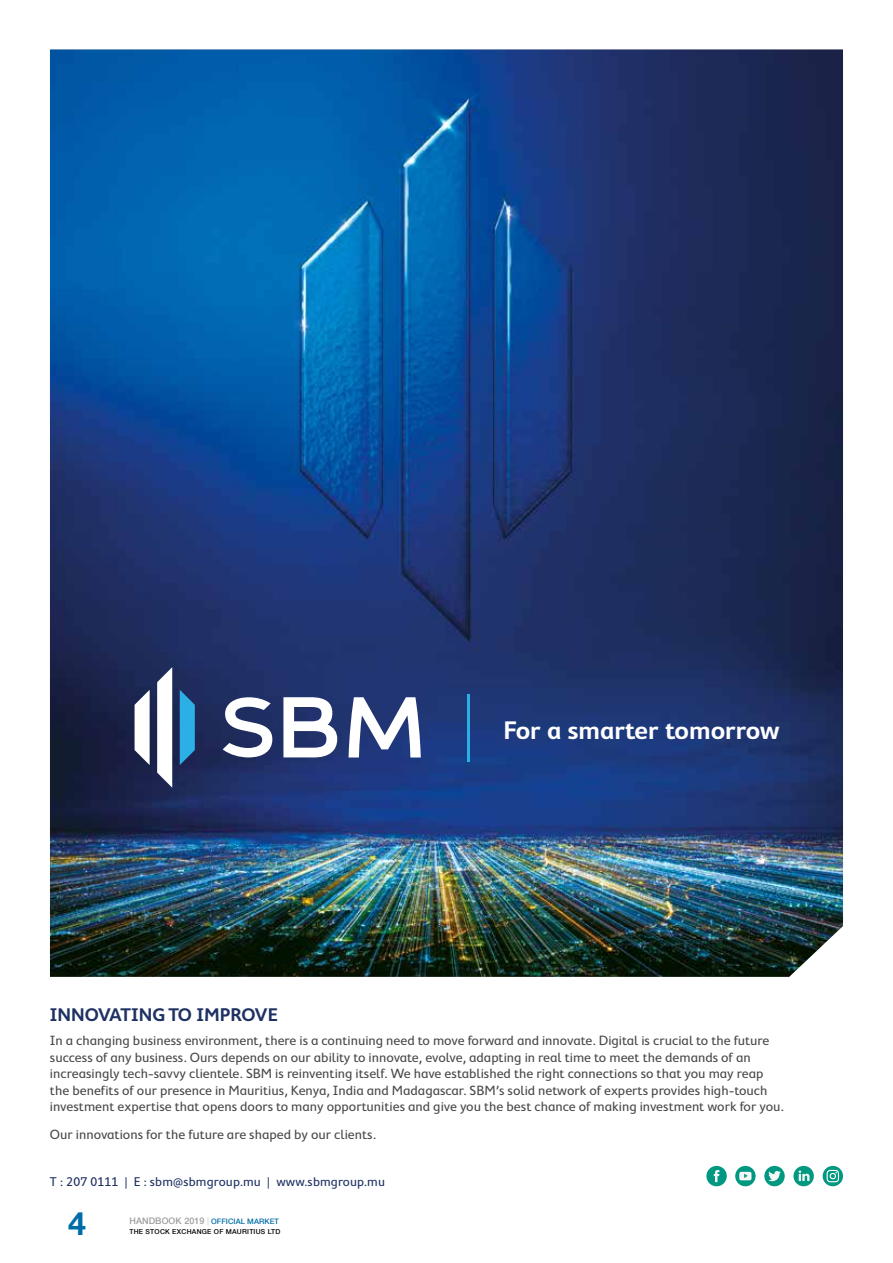
<style>
.page{position:relative;width:893px;height:1263px;background:#fff}
.page>*{position:absolute;margin:0;border:0;box-sizing:border-box;transform-origin:0 0}
.t1{font:700 32.25px "Helvetica Neue";color:#006da9}
.t2{font:600 25.95px "Cambridge";color:#fff}
.t3{font:600 18.6px "Cambridge";color:#1e3163}
.t4{font:13.65px/16.4px "Cambridge";color:#494948}
.t5{font:12.9px "Cambridge";letter-spacing:.01em;color:#1e3163}
.t6{font:500 7.5px "Helvetica Neue";letter-spacing:.01em;color:#006da9}
.t7{font:500 6.9px "Helvetica Neue";letter-spacing:.035em;color:#000}
.s1{font-size:9px;color:#9c9d9d}
.s2{font-size:9px;color:#dadada}
</style>
<div class="page">
<img style="left:50px;top:50px;width:793px;height:927px">
<svg style="left:823px;top:1166px;width:20px;height:20px"></svg>
<svg style="left:827px;top:1170px;width:12px;height:12px"></svg>
<div style="left:706px;top:1166px;width:21px;height:20px;background:#009881;border-radius:50%"></div>
<svg style="left:714px;top:1170px;width:5px;height:12px"></svg>
<div style="left:793px;top:1166px;width:21px;height:20px;background:#009881;border-radius:50%"></div>
<svg style="left:799px;top:1170px;width:10px;height:11px"></svg>
<svg style="left:735px;top:1166px;width:21px;height:20px"></svg>
<svg style="left:739px;top:1172px;width:12px;height:8px"></svg>
<div style="left:764px;top:1166px;width:21px;height:20px;background:#009881;border-radius:50%"></div>
<svg style="left:768px;top:1171px;width:13px;height:10px"></svg>
<svg style="left:157px;top:667px;width:15px;height:121px"></svg>
<svg style="left:135px;top:690px;width:15px;height:75px"></svg>
<svg style="left:180px;top:690px;width:15px;height:75px"></svg>
<svg style="left:283px;top:697px;width:54px;height:60px"></svg>
<svg style="left:349px;top:697px;width:72px;height:60px"></svg>
<svg style="left:223px;top:697px;width:49px;height:60px"></svg>
<hr style="left:467px;top:694px;width:2px;height:67px;background:#2bafe6">
<h2 class="t2" style="left:503px;top:716px;width:278px">For a smarter tomorrow</h2>
<h3 class="t3" style="left:50px;top:1004px;width:229px">INNOVATING TO IMPROVE</h3>
<p class="t4" style="left:50px;top:1032px;width:735px">In a changing business environment, there is a continuing need to move forward and innovate. Digital is crucial to the future success of any business. Ours depends on our ability to innovate, evolve, adapting in real time to meet the demands of an increasingly tech-savvy clientele. SBM is reinventing itself. We have established the right connections so that you may reap the benefits of our presence in Mauritius, Kenya, India and Madagascar. SBM’s solid network of experts provides high-touch investment expertise that opens doors to many opportunities and give you the best chance of making investment work for you.</p>
<p class="t4" style="left:50px;top:1126px;width:328px">Our innovations for the future are shaped by our clients.</p>
<p class="t5" style="left:50px;top:1174px;width:337px">T : 207 0111 | E : sbm@sbmgroup.mu | www.sbmgroup.mu</p>
<h1 class="t1" style="left:68px;top:1198px;width:19px">4</h1>
<p class="t6" style="left:129px;top:1215px;width:151px"><span class="s1">HANDBOOK 2019</span> <span class="s2">|</span> OFFICIAL MARKET</p>
<p class="t7" style="left:129px;top:1226px;width:153px">THE STOCK EXCHANGE OF MAURITIUS LTD</p>
</div>
